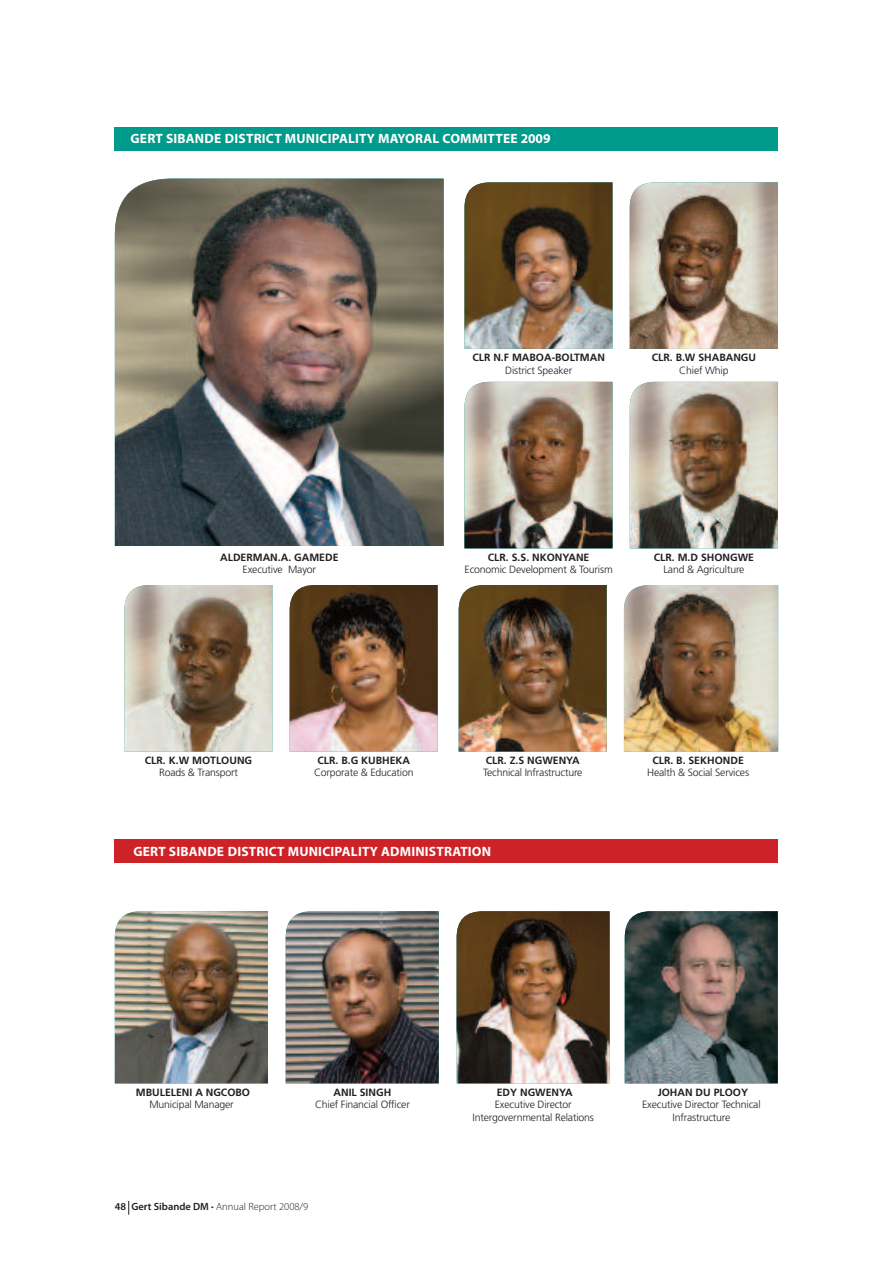
<style>
.page{position:relative;width:893px;height:1263px;background:#fff}
.page>*{position:absolute;margin:0;border:0;box-sizing:border-box;transform-origin:0 0}
.t1{font:700 13.5px "Myriad Pro";letter-spacing:.015em;color:#fff}
.t2{font:300 10.5px/12.6px "Frutiger";letter-spacing:-.015em;color:#231f20;text-align:center}
.t3{font:700 10.5px/12.6px "Frutiger";color:#231f20;text-align:center}
.t4{font:300 10.5px "Myriad Pro";color:#231f20}
.s1{font-weight:300}
.s2{font-weight:700}
.s3{font-weight:600}
</style>
<div class="page">
<div style="left:115px;top:839px;width:663px;height:24px;background:#cd2328"></div>
<svg style="left:128px;top:1201px;width:1px;height:14px"></svg>
<div style="left:115px;top:128px;width:663px;height:23px;background:#009b8b"></div>
<img style="left:115px;top:179px;width:329px;height:367px">
<img style="left:464px;top:182px;width:148px;height:167px">
<img style="left:630px;top:182px;width:148px;height:167px">
<img style="left:115px;top:911px;width:153px;height:172px">
<img style="left:286px;top:911px;width:153px;height:172px">
<img style="left:457px;top:911px;width:153px;height:172px">
<img style="left:625px;top:911px;width:153px;height:172px">
<img style="left:464px;top:382px;width:148px;height:166px">
<img style="left:630px;top:382px;width:148px;height:166px">
<img style="left:459px;top:585px;width:148px;height:166px">
<img style="left:624px;top:585px;width:154px;height:166px">
<img style="left:124px;top:585px;width:148px;height:166px">
<img style="left:290px;top:585px;width:148px;height:166px">
<p class="t1" style="left:131px;top:134px;width:421px">GERT SIBANDE DISTRICT MUNICIPALITY MAYORAL COMMITTEE 2009</p>
<p class="t3" style="left:472px;top:352px;width:134px">CLR N.F MABOA-BOLTMAN<br><span class="s1">District Speaker</span></p>
<p class="t3" style="left:652px;top:352px;width:106px">CLR. B.W SHABANGU<br><span class="s1">Chief Whip</span></p>
<p class="t3" style="left:220px;top:551px;width:120px">ALDERMAN.A. GAMEDE<br><span class="s1">Executive Mayor</span></p>
<p class="t2" style="left:654px;top:551px;width:102px"><span class="s2">CLR. M.D SHONGWE<br></span>Land &amp; Agriculture</p>
<p class="t2" style="left:465px;top:551px;width:150px"><span class="s2">CLR. S.S. NKONYANE<br></span>Economic Development &amp; Tourism</p>
<p class="t3" style="left:145px;top:755px;width:109px">CLR. K.W MOTLOUNG<br><span class="s1">Roads &amp; Transport</span></p>
<p class="t2" style="left:314px;top:755px;width:101px"><span class="s2">CLR. B.G KUBHEKA<br></span>Corporate &amp; Education</p>
<p class="t2" style="left:483px;top:755px;width:101px;text-align:left"><span class="s2">CLR. Z.S NGWENYA<br></span>Technical Infrastructure</p>
<p class="t2" style="left:647px;top:755px;width:103px"><span class="s2">CLR. B. SEKHONDE<br></span>Health &amp; Social Services</p>
<p class="t1" style="left:133px;top:847px;width:359px">GERT SIBANDE DISTRICT MUNICIPALITY ADMINISTRATION</p>
<p class="t3" style="left:136px;top:1086px;width:116px">MBULELENI A NGCOBO<br><span class="s1">Municipal Manager</span></p>
<p class="t2" style="left:315px;top:1086px;width:96px"><span class="s2">ANIL SINGH<br></span>Chief Financial Officer</p>
<p class="t2" style="left:473px;top:1086px;width:123px"><span class="s2">EDY NGWENYA<br></span>Executive Director<br>Intergovernmental Relations</p>
<p class="t2" style="left:642px;top:1086px;width:120px"><span class="s2">JOHAN DU PLOOY<br></span>Executive Director Technical<br>Infrastructure</p>
<p class="t4" style="left:115px;top:1203px;width:195px"><span class="s3">48 Gert Sibande DM</span> • Annual Report 2008/9</p>
</div>
